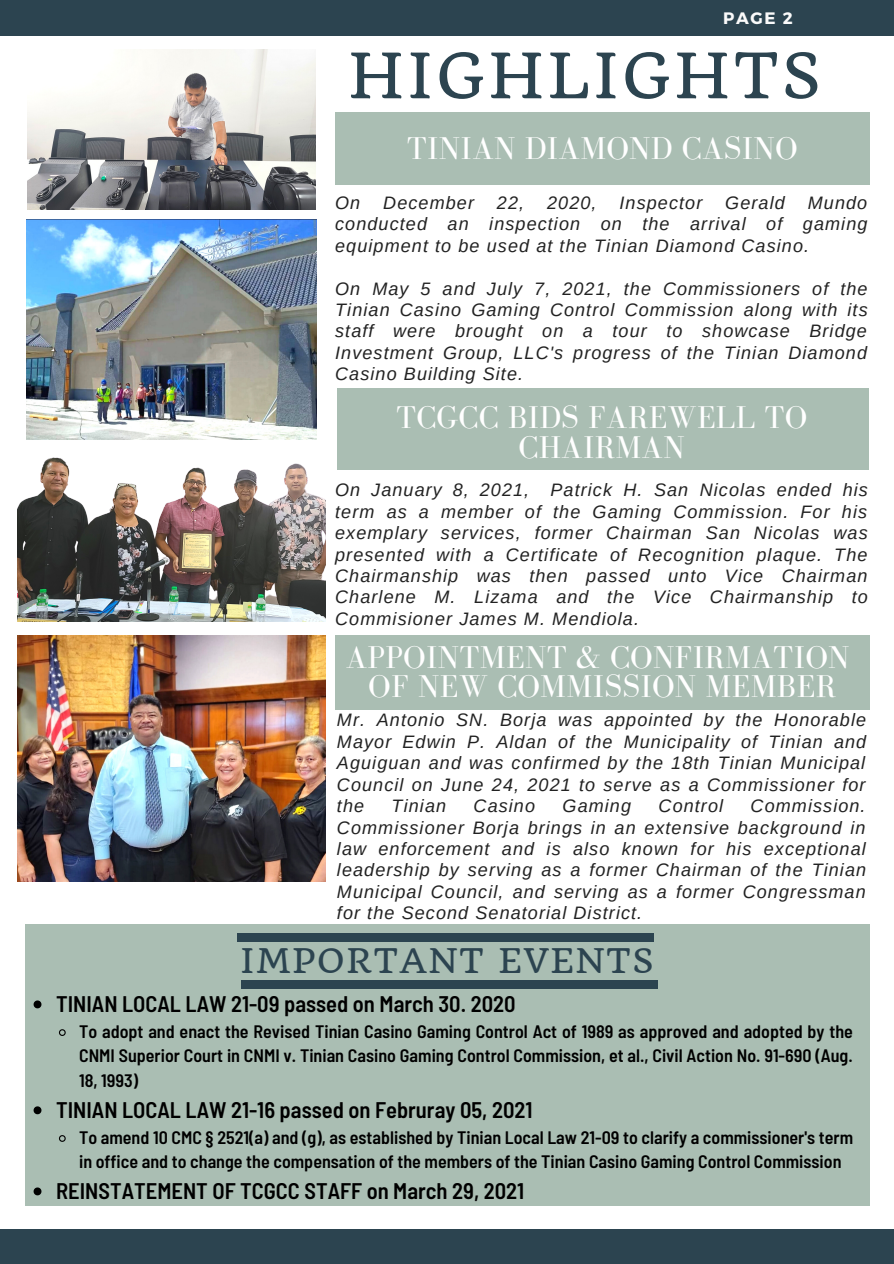
<style>
.page{position:relative;width:894px;height:1264px;background:#fff}
.page>*{position:absolute;margin:0;border:0;box-sizing:border-box;transform-origin:0 0}
.t1{font:61.05px "Quando";letter-spacing:.05em;color:#2c4450}
.t2{font:33.15px "Quando";letter-spacing:.05em;color:#2c4450}
.t3{font:32.4px/29.2px "Bodoni FLF";letter-spacing:.01em;color:#fff;text-align:center}
.t4{font:600 semi-condensed 22.5px "Barlow";color:#000}
.t5{font:italic 18px/21.5px "Arimo";letter-spacing:.06em;color:#222;text-align:justify}
.t6{font:600 semi-condensed 18px/24.8px "Barlow";color:#000;text-align:justify}
.t7{font:700 16.5px "Montserrat";color:#fafafa}
</style>
<div class="page">
<div style="left:0;top:1229px;width:893px;height:34px;background:#2c4450"></div>
<div style="left:0;top:0;width:893px;height:36px;background:#2c4450"></div>
<img style="left:27px;top:50px;width:289px;height:160px">
<div style="left:335px;top:113px;width:534px;height:72px;background:#aabeb3"></div>
<img style="left:18px;top:457px;width:307px;height:165px">
<div style="left:338px;top:388px;width:530px;height:81px;background:#aabeb3"></div>
<img style="left:18px;top:635px;width:307px;height:246px">
<div style="left:335px;top:635px;width:534px;height:74px;background:#aabeb3"></div>
<div style="left:25px;top:924px;width:843px;height:281px;background:#aabeb3"></div>
<div style="left:237px;top:933px;width:417px;height:8px;background:#2c4450"></div>
<div style="left:240px;top:980px;width:417px;height:8px;background:#2c4450"></div>
<img style="left:26px;top:219px;width:291px;height:221px">
<svg style="left:34px;top:1000px;width:7px;height:8px"></svg>
<svg style="left:59px;top:1029px;width:7px;height:7px"></svg>
<svg style="left:34px;top:1106px;width:7px;height:8px"></svg>
<svg style="left:59px;top:1135px;width:7px;height:7px"></svg>
<svg style="left:34px;top:1187px;width:7px;height:8px"></svg>
<p class="t7" style="left:723px;top:8px;width:71px">PAGE 2</p>
<p class="t1" style="left:348px;top:38px;width:474px">HIGHLIGHTS</p>
<p class="t3" style="left:406px;top:133px;width:392px">TINIAN DIAMOND CASINO</p>
<p class="t5" style="left:335px;top:192px;width:533px;text-indent:472px">Mundo conducted an inspection on the arrival of gaming equipment to be used at the Tinian Diamond Casino.</p>
<p class="t5" style="left:335px;top:278px;width:534px">On May 5 and July 7, 2021, the Commissioners of the Tinian Casino Gaming Control Commission along with its staff were brought on a tour to showcase Bridge Investment Group, LLC's progress of the Tinian Diamond Casino Building Site.</p>
<p class="t5" style="left:335px;top:192px;width:27px">On</p>
<p class="t5" style="left:383px;top:192px;width:92px">December</p>
<p class="t5" style="left:497px;top:192px;width:29px">22,</p>
<p class="t5" style="left:547px;top:192px;width:51px">2020,</p>
<p class="t5" style="left:619px;top:192px;width:84px">Inspector</p>
<p class="t5" style="left:725px;top:192px;width:61px">Gerald</p>
<p class="t3" style="left:396px;top:403px;width:412px">TCGCC BIDS FAREWELL TO<br>CHAIRMAN</p>
<p class="t5" style="left:335px;top:479px;width:534px">On January 8, 2021, Patrick H. San Nicolas ended his term as a member of the Gaming Commission. For his exemplary services, former Chairman San Nicolas was presented with a Certificate of Recognition plaque. The Chairmanship was then passed unto Vice Chairman Charlene M. Lizama and the Vice Chairmanship to Commisioner James M. Mendiola.</p>
<p class="t3" style="left:345px;top:642px;width:505px">APPOINTMENT &amp; CONFIRMATION</p>
<p class="t3" style="left:368px;top:671px;width:469px">OF NEW COMMISSION MEMBER</p>
<p class="t5" style="left:337px;top:709px;width:530px">Mr. Antonio SN. Borja was appointed by the Honorable Mayor Edwin P. Aldan of the Municipality of Tinian and Aguiguan and was confirmed by the 18th Tinian Municipal Council on June 24, 2021 to serve as a Commissioner for the</p>
<p class="t5" style="left:337px;top:795px;width:530px;text-indent:413px">Commission.<br>Commissioner Borja brings in an extensive background in law enforcement and is also known for his exceptional leadership by serving as a former Chairman of the Tinian Municipal Council, and serving as a former Congressman for the Second Senatorial District.</p>
<p class="t2" style="left:240px;top:940px;width:414px">IMPORTANT EVENTS</p>
<p class="t5" style="left:391px;top:795px;width:56px">Tinian</p>
<p class="t5" style="left:473px;top:795px;width:63px">Casino</p>
<p class="t5" style="left:562px;top:795px;width:70px">Gaming</p>
<p class="t5" style="left:658px;top:795px;width:66px">Control</p>
<p class="t4" style="left:56px;top:989px;width:461px">TINIAN LOCAL LAW 21-09 passed on March 30. 2020</p>
<p class="t6" style="left:79px;top:1018px;width:775px">To adopt and enact the Revised Tinian Casino Gaming Control Act of 1989 as approved and adopted by the CNMI Superior Court in CNMI v. Tinian Casino Gaming Control Commission, et al., Civil Action No. 91-690 (Aug.<br>18, 1993)</p>
<p class="t4" style="left:56px;top:1095px;width:478px">TINIAN LOCAL LAW 21-16 passed on Februray 05, 2021</p>
<p class="t6" style="left:79px;top:1123px;width:775px">To amend 10 CMC § 2521(a) and (g), as established by Tinian Local Law 21-09 to clarify a commissioner's term in office and to change the compensation of the members of the Tinian Casino Gaming Control Commission</p>
<p class="t4" style="left:56px;top:1176px;width:469px">REINSTATEMENT OF TCGCC STAFF on March 29, 2021</p>
</div>
